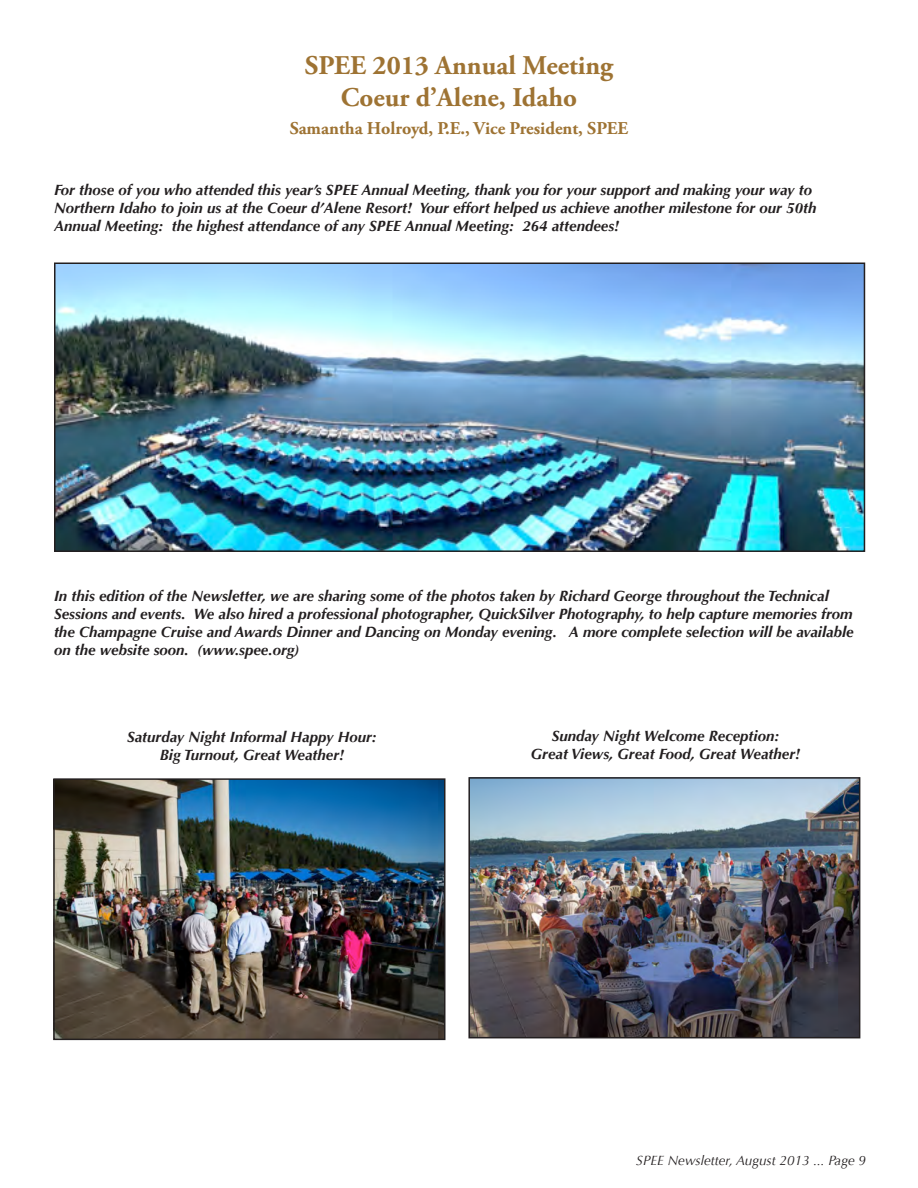
<style>
.page{position:relative;width:918px;height:1188px;background:#fff}
.page>*{position:absolute;margin:0;border:0;box-sizing:border-box;transform-origin:0 0}
.Heads_Adobe_Garamond{font:700 27px "Adobe Garamond Pro";color:#9e7333}
.Subheads_garamond_12{font:700 18px "Adobe Garamond Pro";color:#9e7333}
.sams_captions{font:italic 700 15px/18px "Optima";color:#231f20;text-align:center}
.t1{font:italic 13.5px "Optima";color:#231f20}
</style>
<div class="page">
<img style="left:471px;top:780px;width:386px;height:255px">
<div style="left:468px;top:777px;width:392px;height:261px;border:2px solid #231f20"></div>
<img style="left:55px;top:780px;width:388px;height:258px">
<div style="left:53px;top:778px;width:392px;height:262px;border:1px solid #231f20"></div>
<img style="left:57px;top:265px;width:805px;height:284px">
<div style="left:54px;top:262px;width:811px;height:290px;border:2px solid #231f20"></div>
<p class="Heads_Adobe_Garamond" style="left:305px;top:49px;width:310px">SPEE 2013 Annual Meeting</p>
<p class="Heads_Adobe_Garamond" style="left:341px;top:82px;width:238px">Coeur d’Alene, Idaho</p>
<p class="Subheads_garamond_12" style="left:290px;top:118px;width:340px">Samantha Holroyd, P.E., Vice President, SPEE</p>
<p class="sams_captions" style="left:54px;top:181px;width:764px;text-align:left">For those of you who attended this year’s SPEE Annual Meeting, thank you for your support and making your way to<br>Northern Idaho to join us at the Coeur d’Alene Resort! Your effort helped us achieve another milestone for our 50th<br>Annual Meeting: the highest attendance of any SPEE Annual Meeting: 264 attendees!</p>
<p class="sams_captions" style="left:54px;top:587px;width:801px;text-align:left">In this edition of the Newsletter, we are sharing some of the photos taken by Richard George throughout the Technical Sessions and events. We also hired a professional photographer, QuickSilver Photography, to help capture memories from the Champagne Cruise and Awards Dinner and Dancing on Monday evening. A more complete selection will be available on the website soon. (www.spee.org)</p>
<p class="sams_captions" style="left:127px;top:728px;width:251px">Saturday Night Informal Happy Hour:<br>Big Turnout, Great Weather!</p>
<p class="sams_captions" style="left:531px;top:727px;width:271px">Sunday Night Welcome Reception:<br>Great Views, Great Food, Great Weather!</p>
<p class="t1" style="left:636px;top:1153px;width:231px">SPEE Newsletter, August 2013 ... Page 9</p>
</div>
